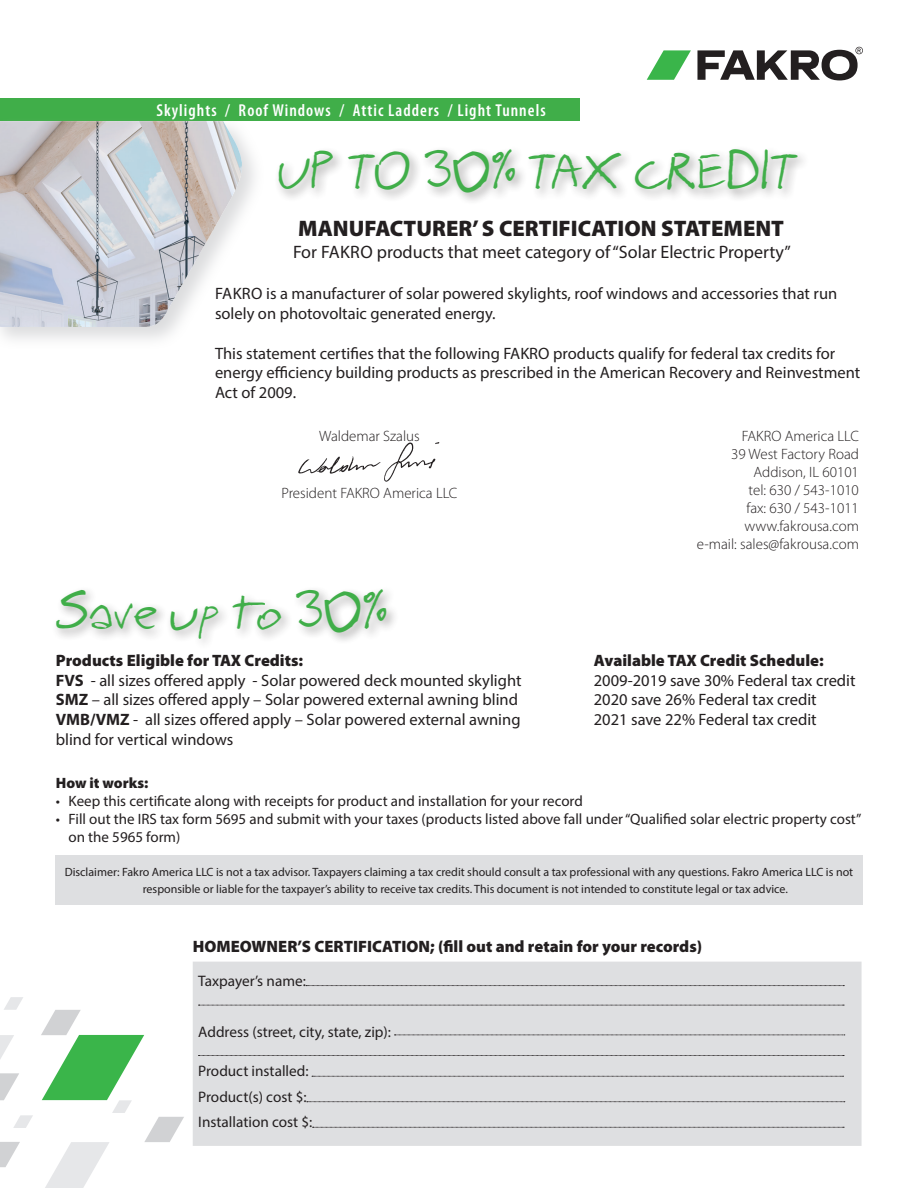
<style>
.page{position:relative;width:918px;height:1188px;background:#fff}
.page>*{position:absolute;margin:0;border:0;box-sizing:border-box;transform-origin:0 0}
.t1{font:45.45px "Barme Reczny";color:#40ae49}
.t2{font:900 22.5px "Myriad Pro";color:#231f20}
.t3{font:18px "Myriad Pro";color:#231f20}
.t4{font:600 condensed 17.25px "Myriad Pro";letter-spacing:.06em;color:#fff}
.t5{font:16.5px/19.8px "Myriad Pro";color:#231f20}
.t6{font:900 16.5px "Myriad Pro";color:#231f20}
.t7{font:15.3px/25.5px "Myriad Pro";color:#231f20}
.t8{font:15px/18px "Myriad Pro";color:#231f20}
.t9{font:300 15px/18px "Myriad Pro";color:#231f20;text-align:right}
.t10{font:900 15px "Myriad Pro";letter-spacing:-.005em;color:#231f20}
.t11{font:12px/16.5px "Myriad Pro";color:#231f20}
.s1{font-weight:900}
.s2{font-weight:700}
</style>
<div class="page">
<svg style="left:697px;top:47px;width:166px;height:33px"></svg>
<svg style="left:647px;top:50px;width:44px;height:30px"></svg>
<div style="left:0;top:98px;width:580px;height:23px;background:#40ae49"></div>
<div style="left:52px;top:585px;width:348px;height:66px;background:#231f20;opacity:.44"></div>
<div style="left:274px;top:145px;width:537px;height:60px;background:#231f20;opacity:.44"></div>
<div style="left:55px;top:855px;width:808px;height:50px;background:#dedfe1"></div>
<div style="left:193px;top:962px;width:669px;height:184px;background:#dedfe1"></div>
<svg style="left:306px;top:985px;width:538px;height:1px"></svg>
<svg style="left:198px;top:1005px;width:646px;height:1px"></svg>
<svg style="left:394px;top:1035px;width:451px;height:1px"></svg>
<svg style="left:198px;top:1055px;width:646px;height:1px"></svg>
<svg style="left:312px;top:1076px;width:532px;height:1px"></svg>
<svg style="left:307px;top:1101px;width:538px;height:1px"></svg>
<svg style="left:313px;top:1127px;width:531px;height:1px"></svg>
<div style="left:0;top:116px;width:265px;height:234px;background:#babbbe;opacity:.5"></div>
<img style="left:0;top:121px;width:244px;height:206px">
<svg style="left:0;top:1035px;width:14px;height:24px"></svg>
<svg style="left:0;top:1073px;width:19px;height:27px"></svg>
<svg style="left:0;top:1142px;width:20px;height:25px"></svg>
<svg style="left:13px;top:1115px;width:20px;height:13px"></svg>
<svg style="left:41px;top:1010px;width:143px;height:178px"></svg>
<svg style="left:4px;top:997px;width:19px;height:13px"></svg>
<img style="left:298px;top:442px;width:142px;height:40px">
<p class="t4" style="left:156px;top:101px;width:391px">Skylights / Roof Windows / Attic Ladders / Light Tunnels</p>
<h1 class="t1" style="left:278px;top:140px;width:521px">UP TO 30% TAX CREDIT</h1>
<h2 class="t2" style="left:298px;top:216px;width:487px">MANUFACTURER’ S CERTIFICATION STATEMENT</h2>
<p class="t3" style="left:293px;top:241px;width:499px">For FAKRO products that meet category of “Solar Electric Property”</p>
<p class="t5" style="left:215px;top:284px;width:624px">FAKRO is a manufacturer of solar powered skylights, roof windows and accessories that run solely on photovoltaic generated energy.</p>
<p class="t5" style="left:215px;top:343px;width:647px">This statement certifies that the following FAKRO products qualify for federal tax credits for energy efficiency building products as prescribed in the American Recovery and Reinvestment<br>Act of 2009.</p>
<p class="t9" style="left:319px;top:426px;width:102px">Waldemar Szalus</p>
<p class="t9" style="left:281px;top:484px;width:178px">President FAKRO America LLC</p>
<h1 class="t1" style="left:55px;top:580px;width:333px">Save up to 30%</h1>
<p class="t5" style="left:56px;top:650px;width:467px"><span class="s1">Products Eligible for TAX Credits:<br></span><span class="s2">FVS</span> - all sizes offered apply - Solar powered deck mounted skylight <span class="s2">SMZ</span> – all sizes offered apply – Solar powered external awning blind <span class="s2">VMB/VMZ</span> - all sizes offered apply – Solar powered external awning blind for vertical windows</p>
<p class="t9" style="left:697px;top:426px;width:164px">FAKRO America LLC<br>39 West Factory Road<br>Addison, IL 60101<br>tel: 630 / 543-1010<br>fax: 630 / 543-1011 www.fakrousa.com<br>e-mail: sales@fakrousa.com</p>
<p class="t6" style="left:594px;top:651px;width:231px">Available TAX Credit Schedule:</p>
<p class="t5" style="left:594px;top:670px;width:263px">2009-2019 save 30% Federal tax credit<br>2020 save 26% Federal tax credit<br>2021 save 22% Federal tax credit</p>
<p class="t10" style="left:56px;top:775px;width:94px">How it works:</p>
<p class="t8" style="left:56px;top:792px;width:528px">• Keep this certificate along with receipts for product and installation for your record</p>
<p class="t8" style="left:69px;top:810px;width:794px;text-indent:-13px">• Fill out the IRS tax form 5695 and submit with your taxes (products listed above fall under “Qualified solar electric property cost” on the 5965 form)</p>
<p class="t11" style="left:143px;top:864px;width:712px;text-indent:-78px">Disclaimer: Fakro America LLC is not a tax advisor. Taxpayers claiming a tax credit should consult a tax professional with any questions. Fakro America LLC is not responsible or liable for the taxpayer’s ability to receive tax credits. This document is not intended to constitute legal or tax advice.</p>
<p class="t6" style="left:193px;top:937px;width:511px">HOMEOWNER’S CERTIFICATION; (fill out and retain for your records)</p>
<p class="t7" style="left:198px;top:968px;width:109px">Taxpayer’s name:</p>
<p class="t7" style="left:198px;top:1019px;width:194px">Address (street, city, state, zip):</p>
<p class="t7" style="left:198px;top:1058px;width:116px">Product installed:<br>Product(s) cost $:<br>Installation cost $:</p>
</div>
